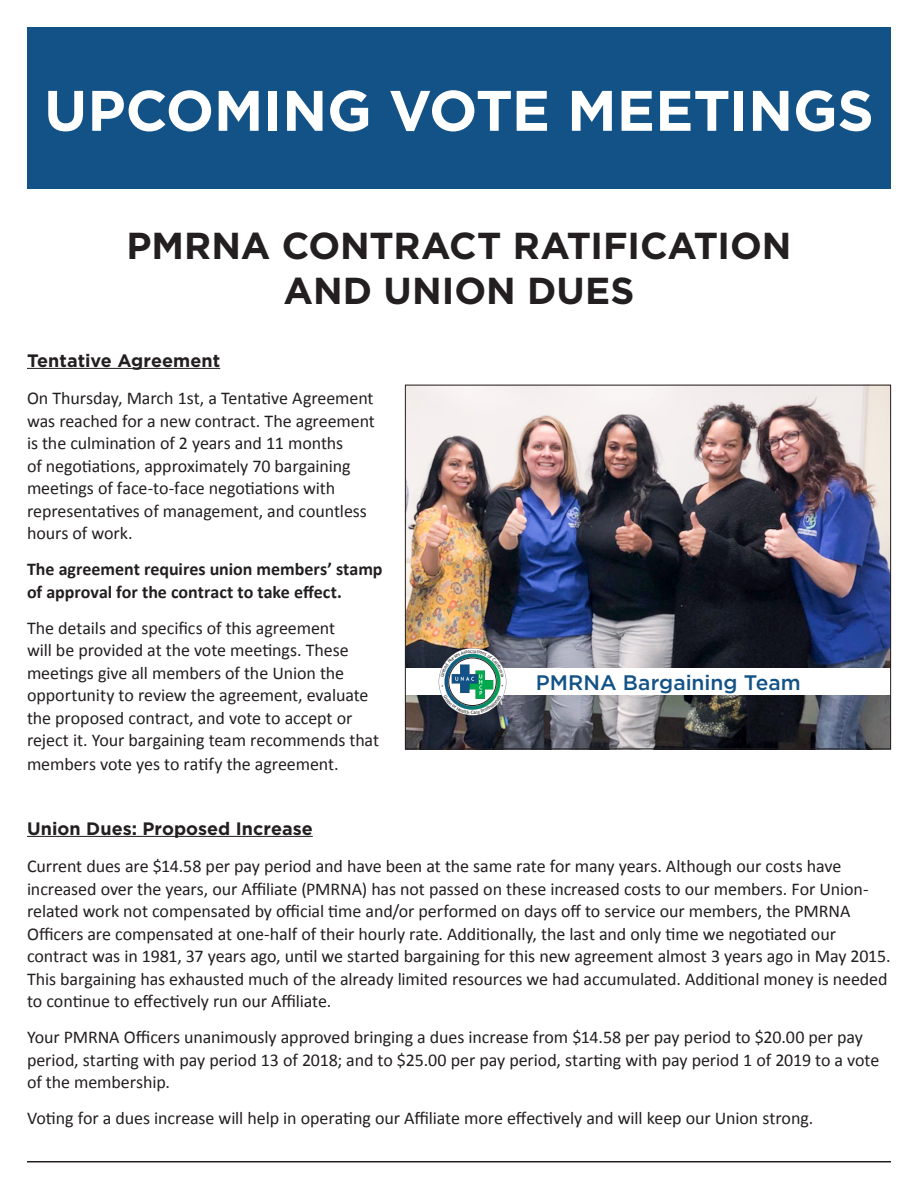
<style>
.page{position:relative;width:918px;height:1188px;background:#fff}
.page>*{position:absolute;margin:0;border:0;box-sizing:border-box;transform-origin:0 0}
.t1{font:700 57px "Gotham";letter-spacing:-.005em;color:#fff}
.t2{font:700 37.5px "Gotham";color:#231f20}
.t3{font:500 21px "Gotham";color:#135286}
.t4{font:18px/22.5px "Calibri";letter-spacing:-.005em;color:#231f20}
.t5{font:700 18px/22.5px "Calibri";color:#231f20}
.t6{font:700 18px "Gotham";color:#231f20}
</style>
<div class="page">
<hr style="left:27px;top:368px;width:193px;height:1px;background:#231f20">
<hr style="left:27px;top:836px;width:286px;height:1px;background:#231f20">
<div style="left:27px;top:27px;width:864px;height:162px;background:#135286"></div>
<hr style="left:27px;top:1161px;width:864px;height:1px;background:#231f20">
<img style="left:407px;top:387px;width:482px;height:360px">
<div style="left:405px;top:668px;width:486px;height:27px;background:#fff"></div>
<img style="left:439px;top:648px;width:67px;height:68px">
<p class="t1" style="left:44px;top:73px;width:831px">UPCOMING VOTE MEETINGS</p>
<p class="t2" style="left:126px;top:221px;width:667px">PMRNA CONTRACT RATIFICATION</p>
<p class="t2" style="left:284px;top:266px;width:352px">AND UNION DUES</p>
<p class="t6" style="left:27px;top:348px;width:195px">Tentative Agreement</p>
<p class="t4" style="left:27px;top:387px;width:350px">On Thursday, March 1st, a Tentative Agreement was reached for a new contract. The agreement is the culmination of 2 years and 11 months<br>of negotiations, approximately 70 bargaining meetings of face-to-face negotiations with representatives of management, and countless hours of work.</p>
<p class="t5" style="left:27px;top:558px;width:357px">The agreement requires union members’ stamp of approval for the contract to take effect.</p>
<p class="t4" style="left:27px;top:616px;width:354px">The details and specifics of this agreement<br>will be provided at the vote meetings. These meetings give all members of the Union the opportunity to review the agreement, evaluate the proposed contract, and vote to accept or reject it. Your bargaining team recommends that members vote yes to ratify the agreement.</p>
<p class="t3" style="left:536px;top:669px;width:267px">PMRNA Bargaining Team</p>
<p class="t6" style="left:27px;top:816px;width:287px">Union Dues: Proposed Increase</p>
<p class="t4" style="left:27px;top:855px;width:865px">Current dues are $14.58 per pay period and have been at the same rate for many years. Although our costs have increased over the years, our Affiliate (PMRNA) has not passed on these increased costs to our members. For Union&shy;related work not compensated by official time and/or performed on days off to service our members, the PMRNA Officers are compensated at one-half of their hourly rate. Additionally, the last and only time we negotiated our contract was in 1981, 37 years ago, until we started bargaining for this new agreement almost 3 years ago in May 2015.<br>This bargaining has exhausted much of the already limited resources we had accumulated. Additional money is needed to continue to effectively run our Affiliate.</p>
<p class="t4" style="left:27px;top:1026px;width:854px">Your PMRNA Officers unanimously approved bringing a dues increase from $14.58 per pay period to $20.00 per pay period, starting with pay period 13 of 2018; and to $25.00 per pay period, starting with pay period 1 of 2019 to a vote of the membership.</p>
<p class="t4" style="left:27px;top:1107px;width:788px">Voting for a dues increase will help in operating our Affiliate more effectively and will keep our Union strong.</p>
</div>
